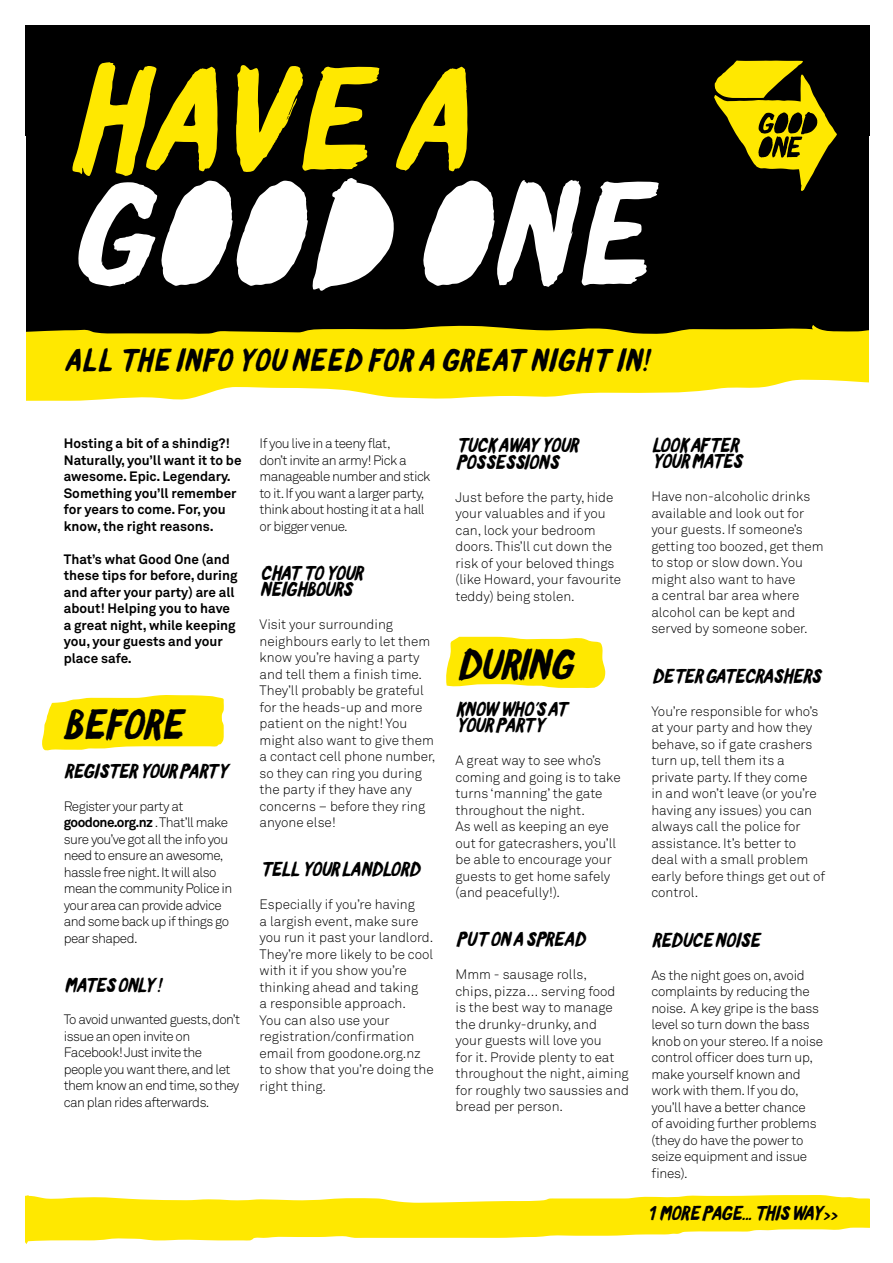
<style>
.page{position:relative;width:893px;height:1263px;background:#fff}
.page>*{position:absolute;margin:0;border:0;box-sizing:border-box;transform-origin:0 0}
.t1{font:italic 139.5px "Sweeper";color:#ffe800}
.t2{font:italic 40.35px "Sweeper";letter-spacing:-.04em;color:#000}
.t3{font:italic 30.15px "Sweeper";color:#000}
.t4{font:italic 19.2px/16.5px "Sweeper";letter-spacing:-.055em;color:#000}
.t5{font:300 13.5px/16.5px "Akkurat";color:#000}
.t6{font:300 13.5px/16.5px "Akkurat";letter-spacing:-.04em;color:#000}
.t7{font:700 13.5px/16.5px "Akkurat";color:#000}
.t8{font:300 13.5px/16.5px "Akkurat";letter-spacing:-.02em;color:#000}
.s1{font-weight:700}
</style>
<div class="page">
<svg style="left:446px;top:637px;width:159px;height:51px;background:#ffea18"></svg>
<svg style="left:42px;top:695px;width:182px;height:56px;background:#ffeb22"></svg>
<svg style="left:26px;top:334px;width:843px;height:67px;background:#ffea1f"></svg>
<div style="left:26px;top:26px;width:844px;height:294px;background:#000"></div>
<svg style="left:26px;top:245px;width:844px;height:89px"></svg>
<svg style="left:78px;top:178px;width:317px;height:113px"></svg>
<svg style="left:422px;top:180px;width:237px;height:107px"></svg>
<svg style="left:714px;top:61px;width:123px;height:130px"></svg>
<svg style="left:26px;top:1195px;width:844px;height:49px"></svg>
<h1 class="t1" style="left:64px;top:37px;width:407px">HAVE A</h1>
<h3 class="t3" style="left:64px;top:342px;width:586px">ALL THE INFO YOU NEED FOR A GREAT NIGHT IN!</h3>
<p class="t7" style="left:64px;top:435px;width:179px">Hosting a bit of a shindig?!<br>Naturally, you’ll want it to be awesome. Epic. Legendary.<br>Something you’ll remember for years to come. For, you know, the right reasons.</p>
<p class="t7" style="left:64px;top:551px;width:175px">That’s what Good One (and these tips for before, during and after your party) are all about! Helping you to have a great night, while keeping you, your guests and your place safe.</p>
<h2 class="t2" style="left:62px;top:700px;width:122px">BEFORE</h2>
<h3 class="t4" style="left:64px;top:765px;width:166px">REGISTER YOUR PARTY</h3>
<p class="t6" style="left:64px;top:798px;width:170px">Register your party at <span class="s1">goodone.org.nz</span> . That’ll make sure you’ve got all the info you need to ensure an awesome, hassle free night. It will also mean the community Police in your area can provide advice and some back up if things go pear shaped.</p>
<h3 class="t4" style="left:64px;top:978px;width:99px">MATES ONLY !</h3>
<p class="t6" style="left:64px;top:1011px;width:178px">To avoid unwanted guests, don’t issue an open invite on<br>Facebook! Just invite the people you want there, and let them know an end time, so they can plan rides afterwards.</p>
<p class="t6" style="left:260px;top:436px;width:172px">If you live in a teeny flat,<br>don’t invite an army! Pick a manageable number and stick to it. If you want a larger party, think about hosting it at a hall or bigger venue.</p>
<h3 class="t4" style="left:260px;top:566px;width:105px">CHAT TO YOUR<br>NEIGHBOURS</h3>
<p class="t5" style="left:260px;top:616px;width:177px">Visit your surrounding neighbours early to let them know you’re having a party and tell them a finish time.<br>They’ll probably be grateful for the heads-up and more patient on the night! You might also want to give them a contact cell phone number, so they can ring you during the party if they have any concerns – before they ring anyone else!</p>
<h3 class="t4" style="left:260px;top:863px;width:162px">TELL YOUR LANDLORD</h3>
<p class="t5" style="left:260px;top:896px;width:176px">Especially if you’re having<br>a largish event, make sure you run it past your landlord.<br>They’re more likely to be cool with it if you show you’re thinking ahead and taking<br>a responsible approach.<br>You can also use your registration/confirmation email from goodone.org.nz to show that you’re doing the right thing.</p>
<h3 class="t4" style="left:455px;top:439px;width:124px">TUCK AWAY YOUR<br>POSSESSIONS</h3>
<p class="t5" style="left:455px;top:489px;width:167px">Just before the party, hide your valuables and if you can, lock your bedroom doors. This’ll cut down the risk of your beloved things (like Howard, your favourite teddy) being stolen.</p>
<h2 class="t2" style="left:455px;top:640px;width:119px">DURING</h2>
<h3 class="t4" style="left:455px;top:703px;width:114px">KNOW WHO’S AT<br>YOUR PARTY</h3>
<p class="t5" style="left:455px;top:753px;width:167px">A great way to see who’s coming and going is to take turns ‘manning’ the gate throughout the night.<br>As well as keeping an eye out for gatecrashers, you’ll be able to encourage your guests to get home safely (and peacefully!).</p>
<h3 class="t4" style="left:455px;top:933px;width:132px">PUT ON A SPREAD</h3>
<p class="t5" style="left:455px;top:967px;width:175px">Mmm - sausage rolls,<br>chips, pizza… serving food is the best way to manage the drunky-drunky, and<br>your guests will love you<br>for it. Provide plenty to eat throughout the night, aiming for roughly two saussies and bread per person.</p>
<h3 class="t4" style="left:651px;top:439px;width:92px">LOOK AFTER<br>YOUR MATES</h3>
<p class="t5" style="left:651px;top:489px;width:174px">Have non-alcoholic drinks available and look out for your guests. If someone’s getting too boozed, get them to stop or slow down. You might also want to have<br>a central bar area where alcohol can be kept and served by someone sober.</p>
<h3 class="t4" style="left:651px;top:670px;width:171px">DETER GATECRASHERS</h3>
<p class="t5" style="left:651px;top:703px;width:175px">You’re responsible for who’s at your party and how they behave, so if gate crashers turn up, tell them its a private party. If they come<br>in and won’t leave (or you’re having any issues) you can always call the police for assistance. It’s better to deal with a small problem early before things get out of control.</p>
<h3 class="t4" style="left:651px;top:934px;width:110px">REDUCE NOISE</h3>
<p class="t8" style="left:651px;top:967px;width:173px">As the night goes on, avoid complaints by reducing the noise. A key gripe is the bass level so turn down the bass knob on your stereo. If a noise control officer does turn up, make yourself known and work with them. If you do, you’ll have a better chance<br>of avoiding further problems (they do have the power to seize equipment and issue fines).</p>
<h3 class="t4" style="left:647px;top:1207px;width:192px">1 MORE PAGE... THIS WAY&gt;&gt;</h3>
</div>
